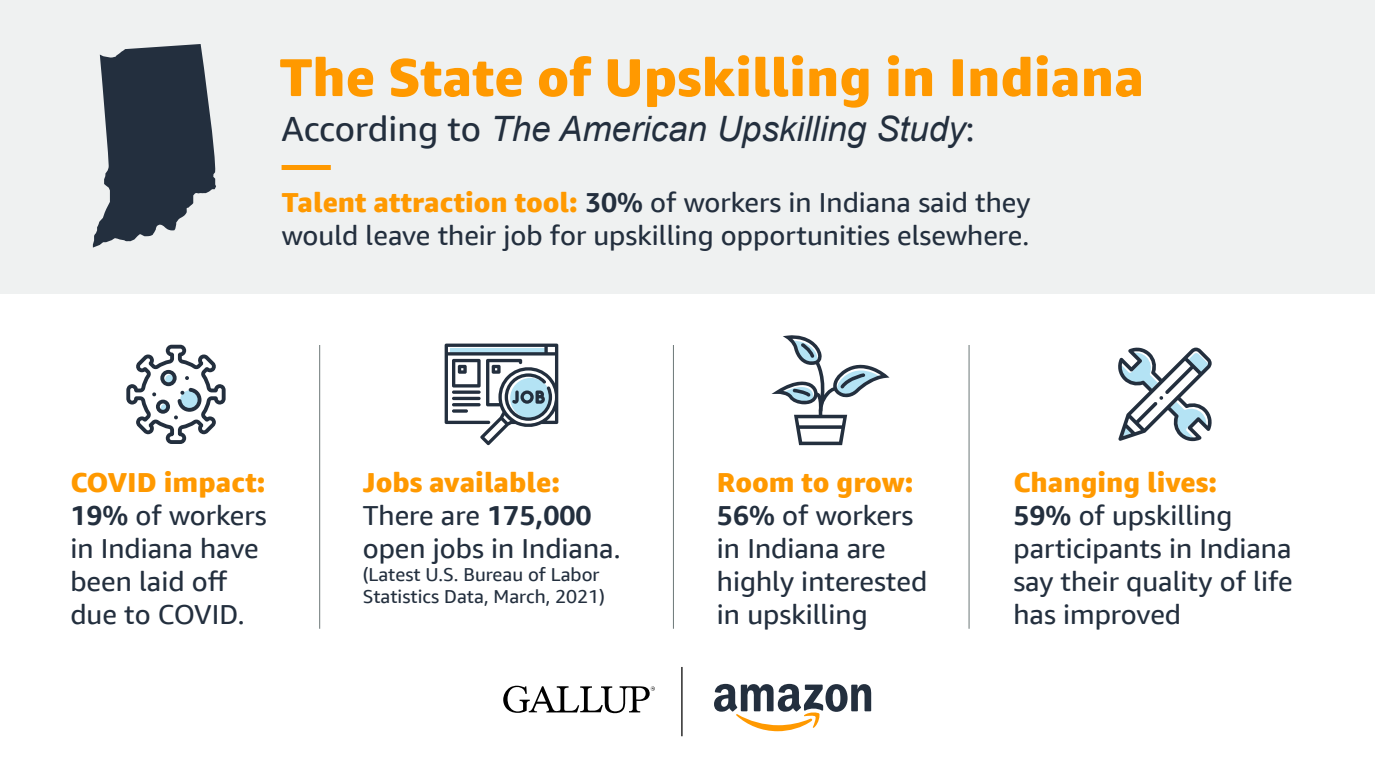
<style>
.page{position:relative;width:1375px;height:775px;background:#fff}
.page>*{position:absolute;margin:0;border:0;box-sizing:border-box;transform-origin:0 0}
.t1{font:800 53.12px "Amazon Ember Display";color:#f90}
.t2{font:italic 35px "Arial";color:#232f3e}
.t3{font:27.5px/33px "Amazon Ember Display";color:#232f3e}
.t4{font:18.75px/22.5px "Amazon Ember Display";color:#232f3e}
.s1{font-family:"Amazon Ember Display";font-style:normal}
.s2{font-weight:800;color:#f90}
.s3{font-weight:700}
</style>
<div class="page">
<div style="left:0;top:0;width:1375px;height:293px;background:#e9ecec"></div>
<hr style="left:673px;top:345px;width:1px;height:284px;background:#6c7778">
<hr style="left:319px;top:345px;width:1px;height:284px;background:#6c7778">
<hr style="left:969px;top:345px;width:1px;height:284px;background:#6c7778">
<svg style="left:126px;top:345px;width:100px;height:99px"></svg>
<svg style="left:1118px;top:347px;width:94px;height:94px"></svg>
<svg style="left:445px;top:344px;width:113px;height:101px"></svg>
<svg style="left:452px;top:390px;width:29px;height:4px"></svg>
<hr style="left:452px;top:397px;width:29px;height:3px;background:#232f3e;border-radius:2px">
<hr style="left:452px;top:403px;width:29px;height:3px;background:#232f3e;border-radius:2px">
<svg style="left:452px;top:409px;width:16px;height:4px"></svg>
<svg style="left:503px;top:686px;width:152px;height:27px"></svg>
<hr style="left:681px;top:667px;width:2px;height:69px;background:#000">
<svg style="left:714px;top:684px;width:157px;height:47px"></svg>
<svg style="left:771px;top:335px;width:119px;height:110px"></svg>
<div style="left:282px;top:165px;width:49px;height:5px;background:#f90"></div>
<svg style="left:93px;top:44px;width:123px;height:204px"></svg>
<h1 class="t1" style="left:280px;top:44px;width:866px">The State of Upskilling in Indiana</h1>
<p class="t2" style="left:282px;top:106px;width:694px"><span class="s1">According to</span> The American Upskilling Study<span class="s1">:</span></p>
<p class="t3" style="left:282px;top:186px;width:750px"><span class="s2">Talent attraction tool:</span> <span class="s3">30%</span> of workers in Indiana said they would leave their job for upskilling opportunities elsewhere.</p>
<p class="t3" style="left:70px;top:466px;width:198px"><span class="s2">COVID impact:<br></span><span class="s3">19%</span> of workers in Indiana have been laid off due to COVID.</p>
<p class="t3" style="left:1013px;top:466px;width:281px"><span class="s2">Changing lives:<br></span><span class="s3">59%</span> of upskilling participants in Indiana say their quality of life has improved</p>
<p class="t3" style="left:363px;top:466px;width:259px"><span class="s2">Jobs available:<br></span>There are <span class="s3">175,000 </span>open jobs in Indiana.</p>
<p class="t4" style="left:363px;top:563px;width:244px">(Latest U.S. Bureau of Labor<br>Statistics Data, March, 2021)</p>
<p class="t3" style="left:717px;top:466px;width:212px"><span class="s2">Room to grow:<br></span><span class="s3">56%</span> of workers in Indiana are highly interested in upskilling</p>
</div>
